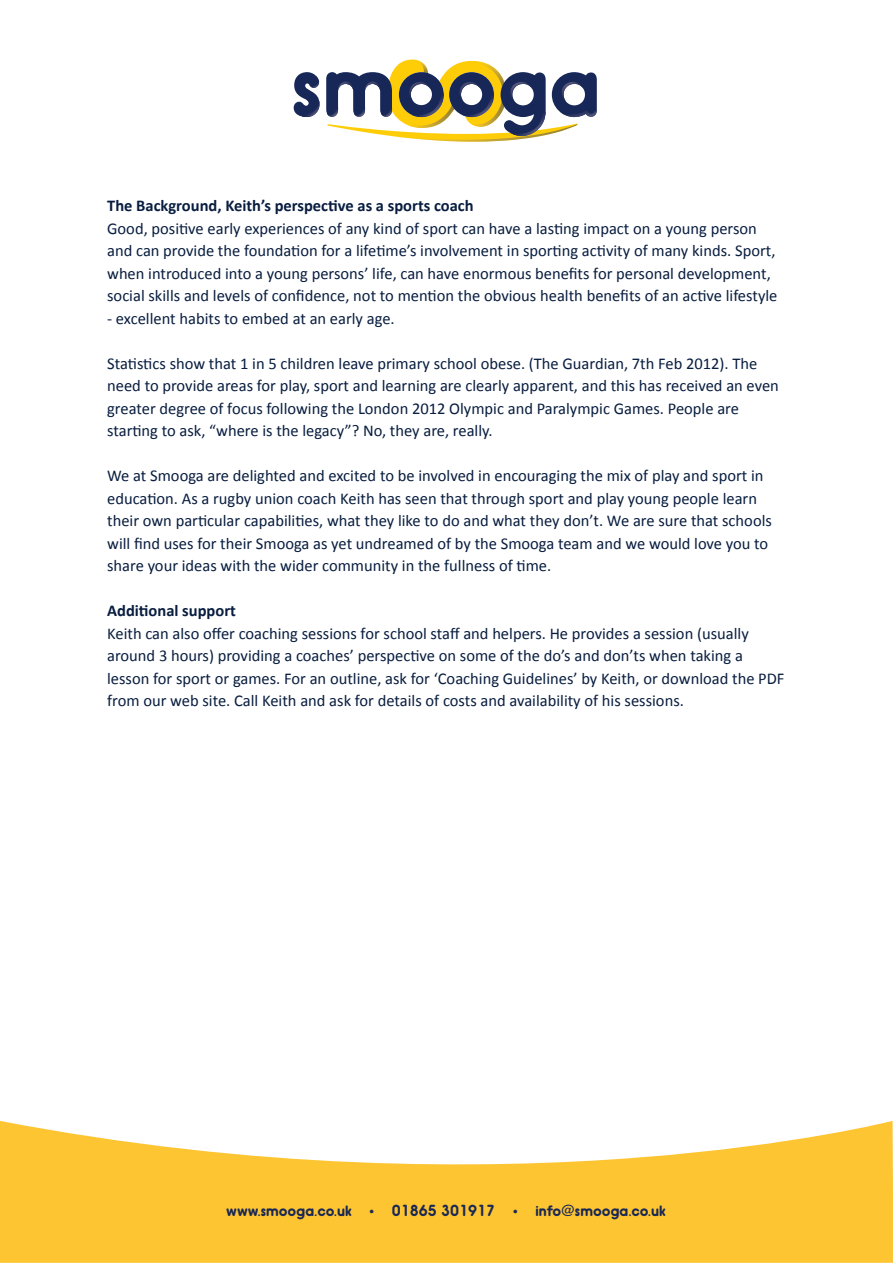
<style>
.page{position:relative;width:893px;height:1263px;background:#fff}
.page>*{position:absolute;margin:0;border:0;box-sizing:border-box;transform-origin:0 0}
.t1{font:16.5px/22.5px "Calibri";color:#081d3f}
.t2{font:700 16.5px "Calibri";color:#081d3f}
.t3{font:15px "Hiruko";color:#1a2855}
</style>
<div class="page">
<svg style="left:0;top:1121px;width:893px;height:142px;fill:#fdc532"></svg>
<svg style="left:294px;top:60px;width:303px;height:82px"></svg>
<p class="t2" style="left:107px;top:195px;width:368px">The Background, Keith’s perspective as a sports coach</p>
<p class="t1" style="left:107px;top:217px;width:672px">Good, positive early experiences of any kind of sport can have a lasting impact on a young person and can provide the foundation for a lifetime’s involvement in sporting activity of many kinds. Sport, when introduced into a young persons’ life, can have enormous benefits for personal development, social skills and levels of confidence, not to mention the obvious health benefits of an active lifestyle</p>
<p class="t1" style="left:107px;top:307px;width:289px">- excellent habits to embed at an early age.</p>
<p class="t1" style="left:107px;top:352px;width:673px">Statistics show that 1 in 5 children leave primary school obese. (The Guardian, 7th Feb 2012). The need to provide areas for play, sport and learning are clearly apparent, and this has received an even greater degree of focus following the London 2012 Olympic and Paralympic Games. People are starting to ask, “where is the legacy”? No, they are, really.</p>
<p class="t1" style="left:107px;top:464px;width:666px">We at Smooga are delighted and excited to be involved in encouraging the mix of play and sport in education. As a rugby union coach Keith has seen that through sport and play young people learn their own particular capabilities, what they like to do and what they don’t. We are sure that schools will find uses for their Smooga as yet undreamed of by the Smooga team and we would love you to share your ideas with the wider community in the fullness of time.</p>
<p class="t2" style="left:107px;top:600px;width:130px">Additional support</p>
<p class="t1" style="left:107px;top:622px;width:679px">Keith can also offer coaching sessions for school staff and helpers. He provides a session (usually around 3 hours) providing a coaches’ perspective on some of the do’s and don’ts when taking a lesson for sport or games. For an outline, ask for ‘Coaching Guidelines’ by Keith, or download the PDF from our web site. Call Keith and ask for details of costs and availability of his sessions.</p>
<p class="t3" style="left:226px;top:1201px;width:441px">www.smooga.co.uk • 01865 301917 • info@smooga.co.uk</p>
</div>
